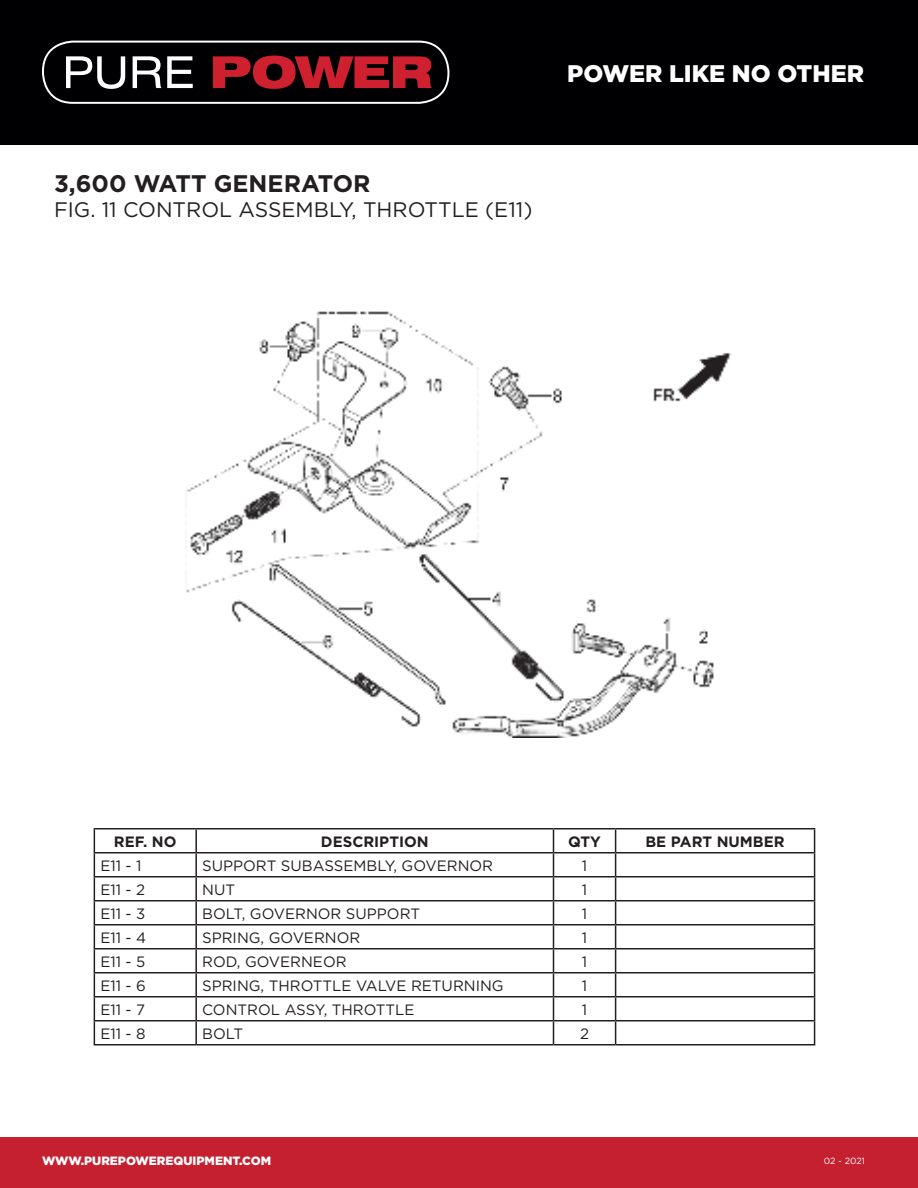
<style>
.page{position:relative;width:918px;height:1188px;background:#fff}
.page>*{position:absolute;margin:0;border:0;box-sizing:border-box;transform-origin:0 0}
.t1{font:700 24px "Gotham";color:#231f20}
.t2{font:900 24px "Gotham";color:#fff}
.t3{font:21px "Gotham";color:#231f20}
.t4{font:15px "Gotham";color:#231f20}
.t5{font:700 15px "Gotham";color:#231f20}
.t6{font:900 12px "Gotham";color:#fff}
.t7{font:9px "Gotham";letter-spacing:-.005em;color:#fff}
</style>
<div class="page">
<div style="left:0;top:0;width:918px;height:144px;background:#000002"></div>
<div style="left:0;top:1138px;width:918px;height:50px;background:#c42030"></div>
<svg style="left:42px;top:41px;width:407px;height:63px"></svg>
<hr style="left:94px;top:828px;width:102px;height:2px;background:#231f20">
<hr style="left:196px;top:828px;width:358px;height:2px;background:#231f20">
<hr style="left:195px;top:829px;width:2px;height:23px;background:#231f20">
<hr style="left:554px;top:828px;width:62px;height:2px;background:#231f20">
<hr style="left:616px;top:828px;width:199px;height:2px;background:#231f20">
<hr style="left:94px;top:852px;width:102px;height:1px;background:#231f20">
<hr style="left:196px;top:852px;width:358px;height:1px;background:#231f20">
<hr style="left:195px;top:853px;width:2px;height:23px;background:#231f20">
<hr style="left:554px;top:852px;width:62px;height:1px;background:#231f20">
<hr style="left:616px;top:852px;width:199px;height:1px;background:#231f20">
<hr style="left:94px;top:876px;width:102px;height:1px;background:#231f20">
<hr style="left:196px;top:876px;width:358px;height:1px;background:#231f20">
<hr style="left:195px;top:877px;width:2px;height:23px;background:#231f20">
<hr style="left:554px;top:876px;width:62px;height:1px;background:#231f20">
<hr style="left:616px;top:876px;width:199px;height:1px;background:#231f20">
<hr style="left:94px;top:900px;width:102px;height:1px;background:#231f20">
<hr style="left:196px;top:900px;width:358px;height:1px;background:#231f20">
<hr style="left:195px;top:901px;width:2px;height:23px;background:#231f20">
<hr style="left:554px;top:900px;width:62px;height:1px;background:#231f20">
<hr style="left:616px;top:900px;width:199px;height:1px;background:#231f20">
<hr style="left:94px;top:924px;width:102px;height:1px;background:#231f20">
<hr style="left:196px;top:924px;width:358px;height:1px;background:#231f20">
<hr style="left:195px;top:925px;width:2px;height:23px;background:#231f20">
<hr style="left:554px;top:924px;width:62px;height:1px;background:#231f20">
<hr style="left:616px;top:924px;width:199px;height:1px;background:#231f20">
<hr style="left:94px;top:948px;width:102px;height:1px;background:#231f20">
<hr style="left:196px;top:948px;width:358px;height:1px;background:#231f20">
<hr style="left:195px;top:949px;width:2px;height:23px;background:#231f20">
<hr style="left:554px;top:948px;width:62px;height:1px;background:#231f20">
<hr style="left:616px;top:948px;width:199px;height:1px;background:#231f20">
<hr style="left:94px;top:972px;width:102px;height:1px;background:#231f20">
<hr style="left:196px;top:972px;width:358px;height:1px;background:#231f20">
<hr style="left:195px;top:973px;width:2px;height:23px;background:#231f20">
<hr style="left:554px;top:972px;width:62px;height:1px;background:#231f20">
<hr style="left:616px;top:972px;width:199px;height:1px;background:#231f20">
<hr style="left:94px;top:996px;width:102px;height:1px;background:#231f20">
<hr style="left:196px;top:996px;width:358px;height:1px;background:#231f20">
<hr style="left:195px;top:997px;width:2px;height:23px;background:#231f20">
<hr style="left:554px;top:996px;width:62px;height:1px;background:#231f20">
<hr style="left:616px;top:996px;width:199px;height:1px;background:#231f20">
<hr style="left:94px;top:1020px;width:102px;height:1px;background:#231f20">
<svg style="left:94px;top:829px;width:1px;height:215px"></svg>
<hr style="left:196px;top:1020px;width:358px;height:1px;background:#231f20">
<hr style="left:195px;top:1021px;width:2px;height:23px;background:#231f20">
<hr style="left:554px;top:1020px;width:62px;height:1px;background:#231f20">
<svg style="left:553px;top:829px;width:1px;height:215px"></svg>
<hr style="left:616px;top:1020px;width:199px;height:1px;background:#231f20">
<svg style="left:615px;top:829px;width:1px;height:215px"></svg>
<svg style="left:814px;top:829px;width:1px;height:215px"></svg>
<hr style="left:94px;top:1044px;width:102px;height:1px;background:#231f20">
<hr style="left:196px;top:1044px;width:358px;height:1px;background:#231f20">
<hr style="left:554px;top:1044px;width:62px;height:1px;background:#231f20">
<hr style="left:616px;top:1044px;width:199px;height:1px;background:#231f20">
<img style="left:186px;top:311px;width:546px;height:426px">
<h1 class="t1" style="left:54px;top:167px;width:318px">3,600 WATT GENERATOR</h1>
<p class="t3" style="left:54px;top:197px;width:480px">FIG. 11 CONTROL ASSEMBLY, THROTTLE (E11)</p>
<h1 class="t2" style="left:567px;top:57px;width:298px">POWER LIKE NO OTHER</h1>
<p class="t5" style="left:114px;top:831px;width:64px">REF. NO</p>
<p class="t5" style="left:321px;top:831px;width:109px">DESCRIPTION</p>
<p class="t5" style="left:568px;top:831px;width:34px">QTY</p>
<p class="t5" style="left:645px;top:831px;width:141px">BE PART NUMBER</p>
<p class="t4" style="left:100px;top:856px;width:43px">E11 - 1</p>
<p class="t4" style="left:202px;top:856px;width:292px">SUPPORT SUBASSEMBLY, GOVERNOR</p>
<p class="t4" style="left:582px;top:856px;width:7px">1</p>
<p class="t4" style="left:100px;top:880px;width:46px">E11 - 2</p>
<p class="t4" style="left:202px;top:880px;width:34px">NUT</p>
<p class="t4" style="left:582px;top:880px;width:7px">1</p>
<p class="t4" style="left:100px;top:904px;width:47px">E11 - 3</p>
<p class="t4" style="left:202px;top:904px;width:219px">BOLT, GOVERNOR SUPPORT</p>
<p class="t4" style="left:582px;top:904px;width:7px">1</p>
<p class="t4" style="left:100px;top:928px;width:47px">E11 - 4</p>
<p class="t4" style="left:202px;top:928px;width:160px">SPRING, GOVERNOR</p>
<p class="t4" style="left:582px;top:928px;width:7px">1</p>
<p class="t4" style="left:100px;top:952px;width:47px">E11 - 5</p>
<p class="t4" style="left:202px;top:952px;width:146px">ROD, GOVERNEOR</p>
<p class="t4" style="left:582px;top:952px;width:7px">1</p>
<p class="t4" style="left:100px;top:976px;width:47px">E11 - 6</p>
<p class="t4" style="left:202px;top:976px;width:303px">SPRING, THROTTLE VALVE RETURNING</p>
<p class="t4" style="left:582px;top:976px;width:7px">1</p>
<p class="t4" style="left:100px;top:1000px;width:46px">E11 - 7</p>
<p class="t4" style="left:202px;top:1000px;width:214px">CONTROL ASSY, THROTTLE</p>
<p class="t4" style="left:582px;top:1000px;width:7px">1</p>
<p class="t4" style="left:100px;top:1024px;width:47px">E11 - 8</p>
<p class="t4" style="left:202px;top:1024px;width:43px">BOLT</p>
<p class="t4" style="left:580px;top:1024px;width:10px">2</p>
<p class="t6" style="left:42px;top:1152px;width:231px">WWW.PUREPOWEREQUIPMENT.COM</p>
<p class="t7" style="left:824px;top:1155px;width:43px">02 - 2021</p>
</div>
